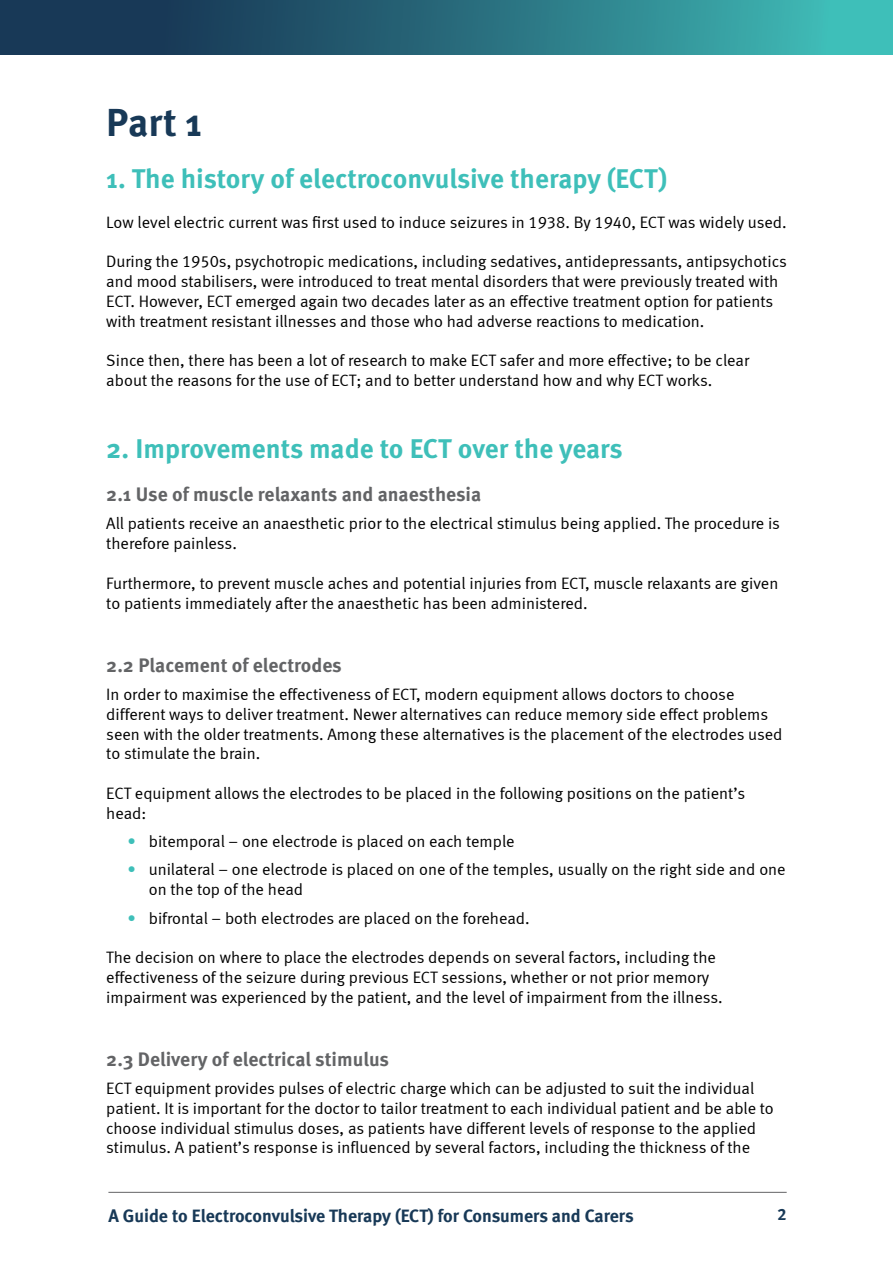
<style>
.page{position:relative;width:893px;height:1263px;background:#fff}
.page>*{position:absolute;margin:0;border:0;box-sizing:border-box;transform-origin:0 0}
.t1{font:700 39px "Meta Pro";color:#183957}
.t2{font:700 27px "Meta Pro";color:#3ebfb9}
.t3{font:700 19.5px "Meta Pro";color:#636466}
.t4{font:18px "Meta Bold LF";color:#183957}
.t5{font:16.5px/19.8px "Meta Normal LF";color:#000}
.t6{font:16.5px "Meta Bold LF";color:#183957}
.s1{color:#3ebfb9}
</style>
<div class="page">
<svg style="left:0;top:0;width:892px;height:54px"></svg>
<hr style="left:892px;top:0;width:1px;height:54px;background:#3ebfb9">
<hr style="left:108px;top:1192px;width:679px;height:1px;background:#636466">
<h1 class="t1" style="left:106px;top:92px;width:97px">Part 1</h1>
<h2 class="t2" style="left:106px;top:157px;width:562px">1. The history of electroconvulsive therapy (ECT)</h2>
<p class="t5" style="left:106px;top:212px;width:682px">Low level electric current was first used to induce seizures in 1938. By 1940, ECT was widely used.</p>
<p class="t5" style="left:106px;top:251px;width:682px">During the 1950s, psychotropic medications, including sedatives, antidepressants, antipsychotics and mood stabilisers, were introduced to treat mental disorders that were previously treated with ECT. However, ECT emerged again two decades later as an effective treatment option for patients with treatment resistant illnesses and those who had adverse reactions to medication.</p>
<p class="t5" style="left:106px;top:350px;width:644px">Since then, there has been a lot of research to make ECT safer and more effective; to be clear about the reasons for the use of ECT; and to better understand how and why ECT works.</p>
<h2 class="t2" style="left:106px;top:427px;width:518px">2. Improvements made to ECT over the years</h2>
<p class="t3" style="left:106px;top:479px;width:376px">2.1 Use of muscle relaxants and anaesthesia</p>
<p class="t5" style="left:106px;top:514px;width:675px">All patients receive an anaesthetic prior to the electrical stimulus being applied. The procedure is therefore painless.</p>
<p class="t5" style="left:106px;top:573px;width:674px">Furthermore, to prevent muscle aches and potential injuries from ECT, muscle relaxants are given to patients immediately after the anaesthetic has been administered.</p>
<p class="t3" style="left:106px;top:650px;width:237px">2.2 Placement of electrodes</p>
<p class="t5" style="left:106px;top:684px;width:678px">In order to maximise the effectiveness of ECT, modern equipment allows doctors to choose different ways to deliver treatment. Newer alternatives can reduce memory side effect problems seen with the older treatments. Among these alternatives is the placement of the electrodes used to stimulate the brain.</p>
<p class="t5" style="left:106px;top:783px;width:641px">ECT equipment allows the electrodes to be placed in the following positions on the patient’s head:</p>
<p class="t5" style="left:128px;top:831px;width:389px"><span class="s1">•</span> bitemporal – one electrode is placed on each temple</p>
<p class="t5" style="left:149px;top:859px;width:638px;text-indent:-21px"><span class="s1">•</span> unilateral – one electrode is placed on one of the temples, usually on the right side and one on the top of the head</p>
<p class="t5" style="left:128px;top:908px;width:404px"><span class="s1">•</span> bifrontal – both electrodes are placed on the forehead.</p>
<p class="t5" style="left:106px;top:947px;width:618px">The decision on where to place the electrodes depends on several factors, including the effectiveness of the seizure during previous ECT sessions, whether or not prior memory impairment was experienced by the patient, and the level of impairment from the illness.</p>
<p class="t3" style="left:106px;top:1044px;width:284px">2.3 Delivery of electrical stimulus</p>
<p class="t5" style="left:106px;top:1078px;width:669px">ECT equipment provides pulses of electric charge which can be adjusted to suit the individual patient. It is important for the doctor to tailor treatment to each individual patient and be able to choose individual stimulus doses, as patients have different levels of response to the applied stimulus. A patient’s response is influenced by several factors, including the thickness of the</p>
<p class="t4" style="left:108px;top:1205px;width:527px">A Guide to Electroconvulsive Therapy (ECT) for Consumers and Carers</p>
<p class="t6" style="left:777px;top:1205px;width:11px">2</p>
</div>
